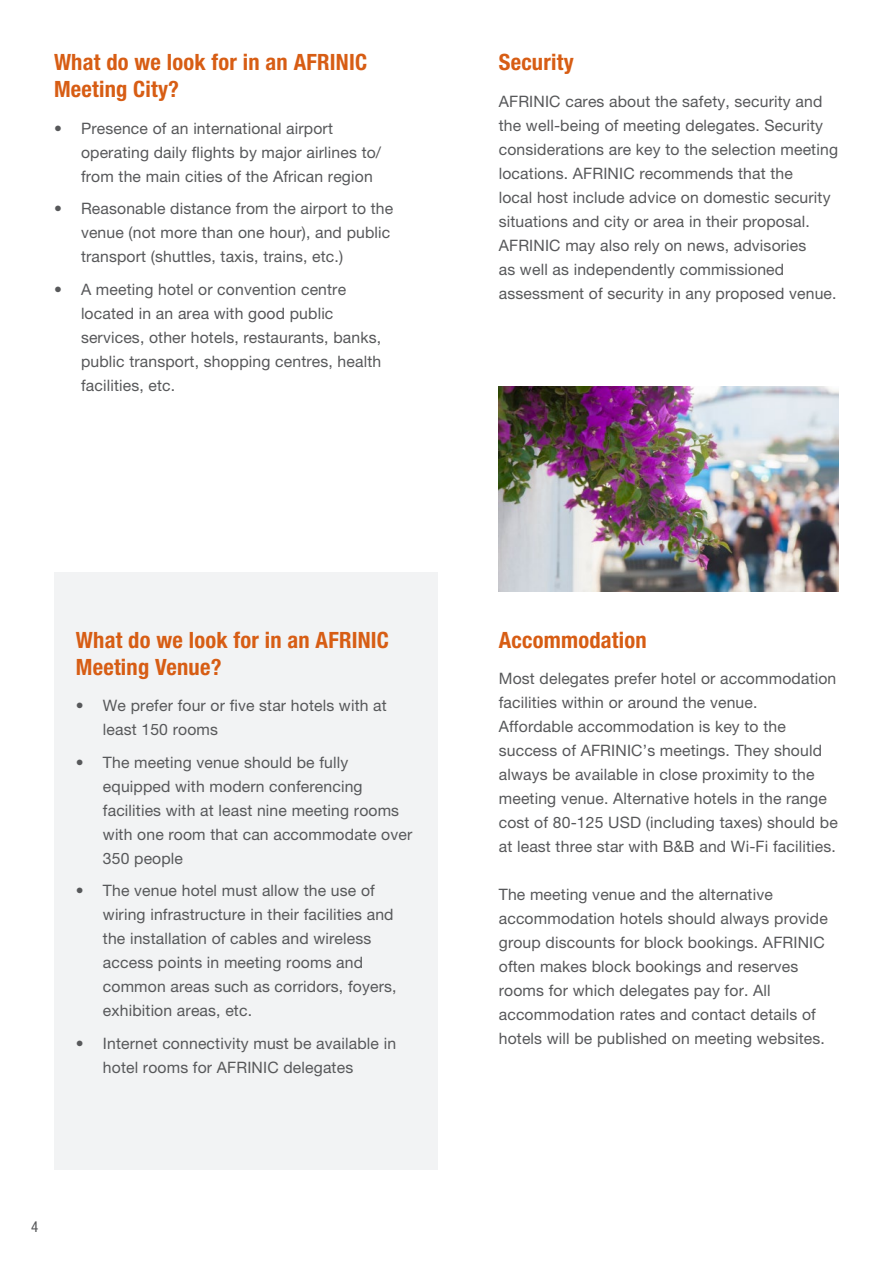
<style>
.page{position:relative;width:893px;height:1263px;background:#fff}
.page>*{position:absolute;margin:0;border:0;box-sizing:border-box;transform-origin:0 0}
.t1{font:700 condensed 22.5px/27px "Helvetica Neue LT Pro";letter-spacing:.01em;color:#d75d14}
.t2{font:15.75px/24px "Helvetica Neue LT Pro";letter-spacing:.01em;color:#57585a}
.t3{font:condensed 15px "Helvetica Neue LT Pro";color:#57585a}
</style>
<div class="page">
<div style="left:54px;top:572px;width:384px;height:597px;background:#f2f3f4"></div>
<img style="left:499px;top:387px;width:340px;height:204px">
<h1 class="t1" style="left:54px;top:48px;width:315px">What do we look for in an AFRINIC<br>Meeting City?</h1>
<p class="t2" style="left:81px;top:116px;width:302px;text-indent:-27px">• Presence of an international airport operating daily flights by major airlines to/ from the main cities of the African region</p>
<p class="t2" style="left:81px;top:197px;width:314px;text-indent:-27px">• Reasonable distance from the airport to the venue (not more than one hour), and public transport (shuttles, taxis, trains, etc.)</p>
<p class="t2" style="left:81px;top:277px;width:302px;text-indent:-27px">• A meeting hotel or convention centre located in an area with good public services, other hotels, restaurants, banks, public transport, shopping centres, health facilities, etc.</p>
<h1 class="t1" style="left:499px;top:48px;width:76px">Security</h1>
<p class="t2" style="left:499px;top:89px;width:341px">AFRINIC cares about the safety, security and the well-being of meeting delegates. Security considerations are key to the selection meeting locations. AFRINIC recommends that the<br>local host include advice on domestic security situations and city or area in their proposal.<br>AFRINIC may also rely on news, advisories<br>as well as independently commissioned assessment of security in any proposed venue.</p>
<h1 class="t1" style="left:76px;top:626px;width:315px">What do we look for in an AFRINIC<br>Meeting Venue?</h1>
<p class="t2" style="left:103px;top:693px;width:285px;text-indent:-27px">• We prefer four or five star hotels with at least 150 rooms</p>
<p class="t2" style="left:103px;top:750px;width:311px;text-indent:-27px">• The meeting venue should be fully equipped with modern conferencing facilities with at least nine meeting rooms with one room that can accommodate over<br>350 people</p>
<p class="t2" style="left:103px;top:878px;width:295px;text-indent:-27px">• The venue hotel must allow the use of wiring infrastructure in their facilities and the installation of cables and wireless access points in meeting rooms and common areas such as corridors, foyers, exhibition areas, etc.</p>
<p class="t2" style="left:103px;top:1031px;width:295px;text-indent:-27px">• Internet connectivity must be available in hotel rooms for AFRINIC delegates</p>
<p class="t3" style="left:31px;top:1218px;width:9px">4</p>
<h1 class="t1" style="left:499px;top:626px;width:149px">Accommodation</h1>
<p class="t2" style="left:499px;top:666px;width:341px">Most delegates prefer hotel or accommodation facilities within or around the venue.<br>Affordable accommodation is key to the success of AFRINIC’s meetings. They should always be available in close proximity to the meeting venue. Alternative hotels in the range cost of 80-125 USD (including taxes) should be at least three star with B&amp;B and Wi-Fi facilities.</p>
<p class="t2" style="left:499px;top:882px;width:331px">The meeting venue and the alternative accommodation hotels should always provide group discounts for block bookings. AFRINIC often makes block bookings and reserves rooms for which delegates pay for. All accommodation rates and contact details of hotels will be published on meeting websites.</p>
</div>
